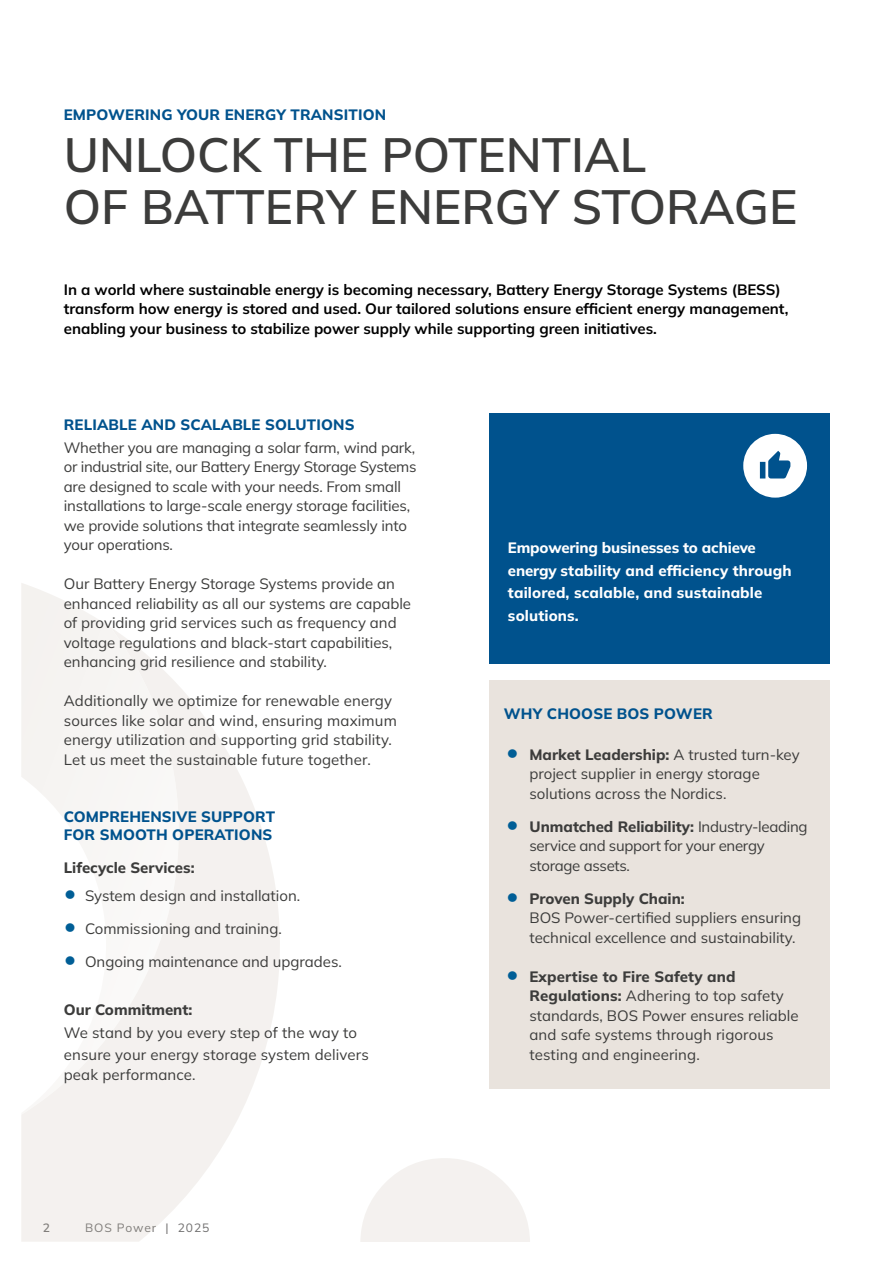
<style>
.page{position:relative;width:893px;height:1263px;background:#fff}
.page>*{position:absolute;margin:0;border:0;box-sizing:border-box;transform-origin:0 0}
.t1{font:600 48px/52.5px "Mulish";color:#3c3c3b}
.t2{font:15px/19.5px "Mulish";color:#3c3c3b}
.t3{font:700 15px/19.5px "Mulish";color:#000}
.t4{font:800 15px/18px "Mulish";letter-spacing:.01em;color:#00528d}
.t5{font:800 15px/22.5px "Mulish";letter-spacing:.01em;color:#fff}
.t6{font:15px/19.5px "Mulish";letter-spacing:-.02em;color:#3c3c3b}
.t7{font:800 15px "Mulish";color:#3c3c3b}
.t8{font:12px "Mulish";letter-spacing:.08em;color:#706f6f}
.t9{font:600 12px "Mulish";color:#706f6f}
.s1{font-size:24px;color:#005e96}
.s2{font-weight:800}
</style>
<div class="page">
<svg style="left:360px;top:1158px;width:170px;height:84px"></svg>
<svg style="left:21px;top:583px;width:87px;height:43px"></svg>
<svg style="left:21px;top:626px;width:259px;height:616px"></svg>
<div style="left:489px;top:680px;width:340px;height:409px;background:#e9e3dd"></div>
<div style="left:489px;top:413px;width:340px;height:251px;background:#00528d"></div>
<div style="left:743px;top:434px;width:64px;height:64px;background:#fff;border-radius:50%"></div>
<svg style="left:760px;top:451px;width:30px;height:27px"></svg>
<p class="t4" style="left:64px;top:106px;width:324px">EMPOWERING YOUR ENERGY TRANSITION</p>
<h1 class="t1" style="left:64px;top:127px;width:735px">UNLOCK THE POTENTIAL<br>OF BATTERY ENERGY STORAGE</h1>
<p class="t3" style="left:64px;top:279px;width:726px">In a world where sustainable energy is becoming necessary, Battery Energy Storage Systems (BESS) transform how energy is stored and used. Our tailored solutions ensure efficient energy management, enabling your business to stabilize power supply while supporting green initiatives.</p>
<p class="t4" style="left:64px;top:416px;width:292px">RELIABLE AND SCALABLE SOLUTIONS</p>
<p class="t2" style="left:64px;top:437px;width:354px">Whether you are managing a solar farm, wind park, or industrial site, our Battery Energy Storage Systems are designed to scale with your needs. From small installations to large-scale energy storage facilities, we provide solutions that integrate seamlessly into your operations.</p>
<p class="t2" style="left:64px;top:574px;width:349px">Our Battery Energy Storage Systems provide an enhanced reliability as all our systems are capable of providing grid services such as frequency and voltage regulations and black-start capabilities, enhancing grid resilience and stability.</p>
<p class="t2" style="left:64px;top:691px;width:335px">Additionally we optimize for renewable energy sources like solar and wind, ensuring maximum energy utilization and supporting grid stability.<br>Let us meet the sustainable future together.</p>
<p class="t4" style="left:64px;top:807px;width:213px">COMPREHENSIVE SUPPORT<br>FOR SMOOTH OPERATIONS</p>
<p class="t7" style="left:64px;top:857px;width:132px">Lifecycle Services:</p>
<p class="t2" style="left:64px;top:886px;width:238px"><span class="s1">•</span> System design and installation.</p>
<p class="t2" style="left:64px;top:919px;width:220px"><span class="s1">•</span> Commissioning and training.</p>
<p class="t2" style="left:64px;top:952px;width:280px"><span class="s1">•</span> Ongoing maintenance and upgrades.</p>
<p class="t7" style="left:64px;top:1000px;width:130px">Our Commitment:</p>
<p class="t2" style="left:64px;top:1021px;width:307px;line-height:22.5px">We stand by you every step of the way to ensure your energy storage system delivers</p>
<p class="t2" style="left:64px;top:1064px;width:133px">peak performance.</p>
<p class="t9" style="left:43px;top:1219px;width:9px">2</p>
<p class="t8" style="left:85px;top:1219px;width:126px">BOS Power | 2025</p>
<p class="t5" style="left:508px;top:536px;width:285px">Empowering businesses to achieve energy stability and efficiency through tailored, scalable, and sustainable solutions.</p>
<p class="t4" style="left:504px;top:704px;width:210px">WHY CHOOSE BOS POWER</p>
<p class="t2" style="left:529px;top:744px;width:272px;text-indent:-23px"><span class="s1">•</span> <span class="s2">Market Leadership:</span> A trusted turn-key project supplier in energy storage solutions across the Nordics.</p>
<p class="t6" style="left:529px;top:816px;width:280px;text-indent:-23px"><span class="s1">•</span> <span class="s2">Unmatched Reliability:</span> Industry-leading service and support for your energy storage assets.</p>
<p class="t2" style="left:529px;top:888px;width:273px;text-indent:-23px"><span class="s1">•</span> <span class="s2">Proven Supply Chain:<br></span>BOS Power-certified suppliers ensuring technical excellence and sustainability.</p>
<p class="t2" style="left:529px;top:966px;width:271px;text-indent:-23px"><span class="s1">•</span> <span class="s2">Expertise to Fire Safety and Regulations:</span> Adhering to top safety standards, BOS Power ensures reliable and safe systems through rigorous testing and engineering.</p>
</div>
